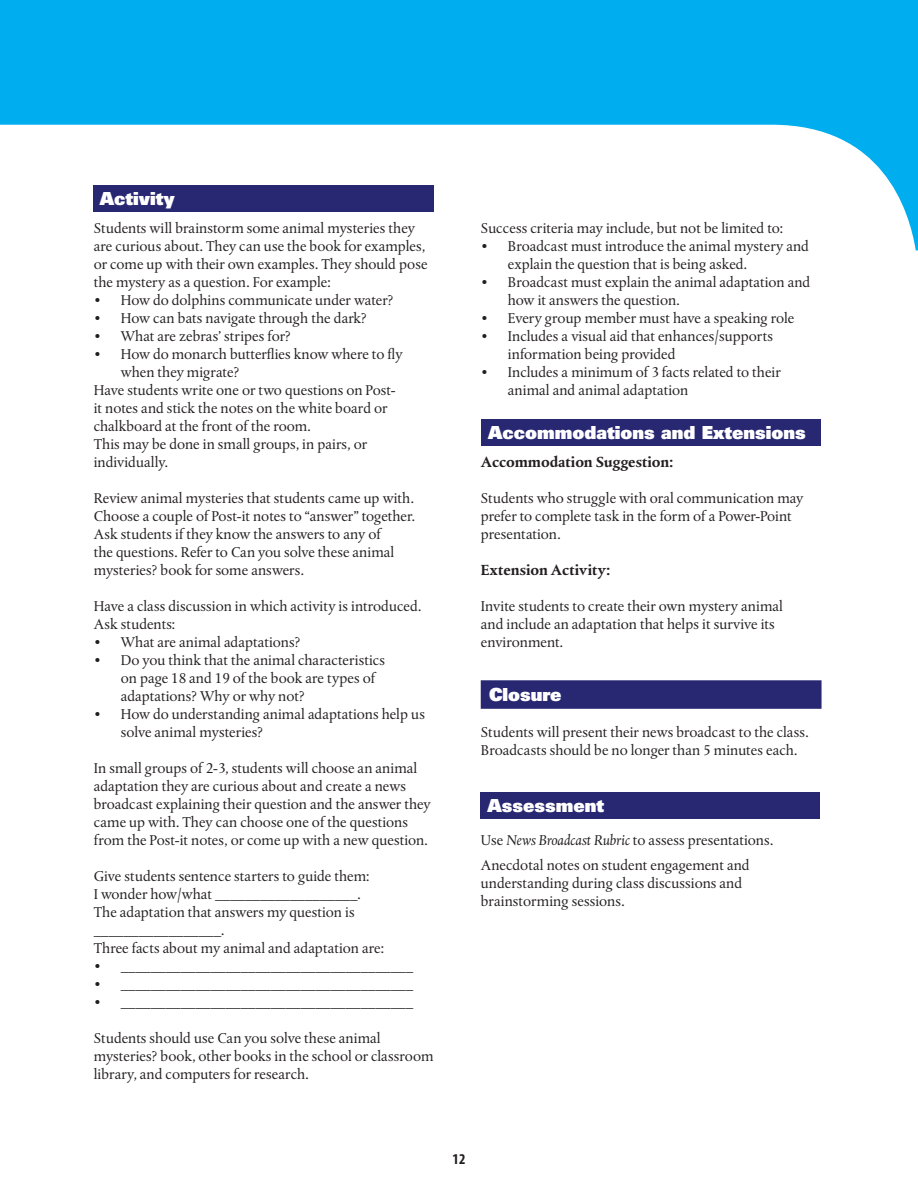
<style>
.page{position:relative;width:918px;height:1188px;background:#fff}
.page>*{position:absolute;margin:0;border:0;box-sizing:border-box;transform-origin:0 0}
.t1{font:18px "Univers LT Std X Black";color:#fff}
.t2{font:15px/18px "Albertina MT Std";color:#231f20}
.t3{font:700 15px "Albertina MT Std";color:#231f20}
.t4{font:700 condensed 15px "Myriad Pro";color:#231f20}
.s1{font-style:italic}
</style>
<div class="page">
<svg style="left:0;top:0;width:918px;height:250px;fill:#00aeef"></svg>
<div style="left:93px;top:185px;width:341px;height:27px;background:#282772"></div>
<div style="left:482px;top:419px;width:339px;height:27px;background:#282772"></div>
<div style="left:482px;top:681px;width:339px;height:27px;background:#282772"></div>
<div style="left:481px;top:680px;width:341px;height:29px;border:2px solid #282772"></div>
<div style="left:481px;top:792px;width:339px;height:27px;background:#282772"></div>
<p class="t1" style="left:100px;top:186px;width:76px">Activity</p>
<p class="t2" style="left:94px;top:219px;width:335px">Students will brainstorm some animal mysteries they are curious about. They can use the book for examples, or come up with their own examples. They should pose the mystery as a question. For example:</p>
<p class="t2" style="left:94px;top:291px;width:301px">• How do dolphins communicate under water?</p>
<p class="t2" style="left:94px;top:309px;width:275px">• How can bats navigate through the dark?</p>
<p class="t2" style="left:94px;top:327px;width:198px">• What are zebras’ stripes for?</p>
<p class="t2" style="left:94px;top:345px;width:310px">• How do monarch butterflies know where to fly</p>
<p class="t2" style="left:121px;top:363px;width:120px">when they migrate?</p>
<p class="t2" style="left:94px;top:381px;width:303px">Have students write one or two questions on Post-</p>
<p class="t2" style="left:94px;top:399px;width:295px">it notes and stick the notes on the white board or</p>
<p class="t2" style="left:94px;top:417px;width:219px">chalkboard at the front of the room.</p>
<p class="t2" style="left:94px;top:435px;width:275px">This may be done in small groups, in pairs, or</p>
<p class="t2" style="left:94px;top:453px;width:76px">individually.</p>
<p class="t2" style="left:94px;top:489px;width:323px">Review animal mysteries that students came up with.<br>Choose a couple of Post-it notes to “answer” together.<br>Ask students if they know the answers to any of<br>the questions. Refer to Can you solve these animal mysteries? book for some answers.</p>
<p class="t2" style="left:94px;top:597px;width:329px">Have a class discussion in which activity is introduced.<br>Ask students:</p>
<p class="t2" style="left:94px;top:633px;width:208px">• What are animal adaptations?</p>
<p class="t2" style="left:121px;top:651px;width:266px;text-indent:-27px">• Do you think that the animal characteristics on page 18 and 19 of the book are types of adaptations? Why or why not?</p>
<p class="t2" style="left:121px;top:705px;width:306px;text-indent:-27px">• How do understanding animal adaptations help us solve animal mysteries?</p>
<p class="t2" style="left:94px;top:759px;width:338px">In small groups of 2-3, students will choose an animal adaptation they are curious about and create a news broadcast explaining their question and the answer they came up with. They can choose one of the questions from the Post-it notes, or come up with a new question.</p>
<p class="t2" style="left:94px;top:867px;width:292px">Give students sentence starters to guide them:<br>I wonder how/what ___________________.<br>The adaptation that answers my question is _________________.<br>Three facts about my animal and adaptation are:</p>
<p class="t2" style="left:94px;top:957px;width:321px">• _______________________________________</p>
<p class="t2" style="left:94px;top:975px;width:321px">• _______________________________________</p>
<p class="t2" style="left:94px;top:993px;width:321px">• _______________________________________</p>
<p class="t2" style="left:94px;top:1029px;width:341px">Students should use Can you solve these animal mysteries? book, other books in the school or classroom library, and computers for research.</p>
<p class="t2" style="left:481px;top:219px;width:304px">Success criteria may include, but not be limited to:</p>
<p class="t2" style="left:508px;top:237px;width:303px;text-indent:-27px">• Broadcast must introduce the animal mystery and explain the question that is being asked.</p>
<p class="t2" style="left:508px;top:273px;width:304px;text-indent:-27px">• Broadcast must explain the animal adaptation and how it answers the question.</p>
<p class="t2" style="left:481px;top:309px;width:315px">• Every group member must have a speaking role</p>
<p class="t2" style="left:508px;top:327px;width:267px;text-indent:-27px">• Includes a visual aid that enhances/supports information being provided</p>
<p class="t2" style="left:508px;top:363px;width:274px;text-indent:-27px">• Includes a minimum of 3 facts related to their animal and animal adaptation</p>
<p class="t1" style="left:488px;top:421px;width:319px">Accommodations and Extensions</p>
<p class="t3" style="left:481px;top:453px;width:194px">Accommodation Suggestion:</p>
<p class="t2" style="left:481px;top:489px;width:324px">Students who struggle with oral communication may prefer to complete task in the form of a Power-Point presentation.</p>
<p class="t3" style="left:481px;top:561px;width:131px">Extension Activity:</p>
<p class="t2" style="left:481px;top:597px;width:304px">Invite students to create their own mystery animal and include an adaptation that helps it survive its environment.</p>
<p class="t1" style="left:489px;top:683px;width:74px">Closure</p>
<p class="t2" style="left:481px;top:723px;width:329px">Students will present their news broadcast to the class.<br>Broadcasts should be no longer than 5 minutes each.</p>
<p class="t1" style="left:488px;top:793px;width:118px">Assessment</p>
<p class="t2" style="left:481px;top:828px;width:294px;line-height:24.8px">Use <span class="s1">News Broadcast Rubric</span> to assess presentations.<br>Anecdotal notes on student engagement and</p>
<p class="t2" style="left:481px;top:874px;width:263px">understanding during class discussions and brainstorming sessions.</p>
<p class="t4" style="left:453px;top:1150px;width:14px">12</p>
</div>
